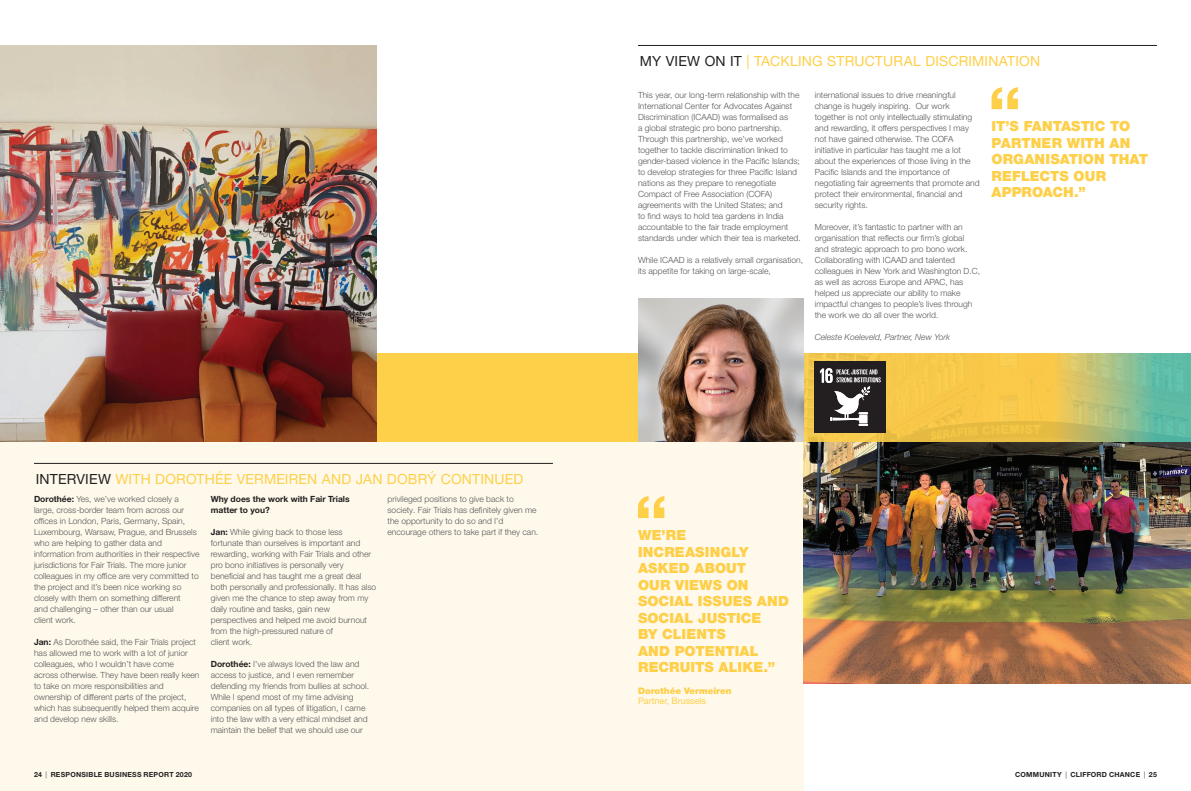
<style>
.page{position:relative;width:1191px;height:791px;background:#fff}
.page>*{position:absolute;margin:0;border:0;box-sizing:border-box;transform-origin:0 0}
._12_Quote_Body{font:900 14px/16.5px "Helvetica Neue LT Pro";letter-spacing:.01em;color:#fecf48}
._0_Large_Questions_L{font:14px "Helvetica Neue LT Pro";letter-spacing:.015em;color:#fecf48}
._13_Quote_Name{font:900 9px "Helvetica Neue LT Pro";color:#fecf48}
._14_Quote_Position{font:9px "Helvetica Neue LT Pro";color:#fecf48}
._4_Body_Copy{font:300 8.5px/11px "Helvetica Neue LT Pro";color:#57585a}
._4_Body_Copy-2{font:700 8.5px/11px "Helvetica Neue LT Pro";color:#231f20}
._4_Body_Copy-3{font:italic 300 8.5px "Helvetica Neue LT Pro";color:#57585a}
._16_Folio{font:700 7px "Helvetica Neue LT Pro";letter-spacing:.03em;color:#231f20}
.s1{color:#231f20}
.s2{font-weight:700;color:#231f20}
.s3{font-weight:300}
</style>
<div class="page">
<div style="left:0;top:441px;width:803px;height:350px;background:#fef9eb"></div>
<div style="left:0;top:353px;width:1191px;height:88px;background:#fecf48"></div>
<img style="left:803px;top:441px;width:388px;height:242px">
<svg style="left:803px;top:353px;width:388px;height:88px"></svg>
<div style="left:814px;top:361px;width:72px;height:72px;background:#231f20"></div>
<svg style="left:820px;top:368px;width:60px;height:58px"></svg>
<img style="left:0;top:45px;width:376px;height:396px">
<img style="left:638px;top:298px;width:165px;height:143px">
<hr style="left:638px;top:45px;width:519px;height:1px;background:#231f20">
<hr style="left:34px;top:463px;width:519px;height:1px;background:#231f20">
<svg style="left:638px;top:496px;width:26px;height:22px"></svg>
<svg style="left:991px;top:87px;width:27px;height:22px"></svg>
<p class="_0_Large_Questions_L" style="left:640px;top:53px;width:402px"><span class="s1">MY VIEW ON IT</span> | TACKLING STRUCTURAL DISCRIMINATION</p>
<p class="_0_Large_Questions_L" style="left:36px;top:471px;width:489px"><span class="s1">INTERVIEW</span> WITH DOROTHÉE VERMEIREN AND JAN DOBRÝ CONTINUED</p>
<p class="_4_Body_Copy" style="left:34px;top:493px;width:167px"><span class="s2">Dorothée:</span> Yes, we’ve worked closely a large, cross-border team from across our offices in London, Paris, Germany, Spain, Luxembourg, Warsaw, Prague, and Brussels who are helping to gather data and information from authorities in their respective jurisdictions for Fair Trials. The more junior colleagues in my office are very committed to the project and it’s been nice working so closely with them on something different<br>and challenging – other than our usual<br>client work.</p>
<p class="_4_Body_Copy" style="left:34px;top:636px;width:167px"><span class="s2">Jan:</span> As Dorothée said, the Fair Trials project has allowed me to work with a lot of junior colleagues, who I wouldn’t have come across otherwise. They have been really keen to take on more responsibilities and ownership of different parts of the project, which has subsequently helped them acquire and develop new skills.</p>
<p class="_4_Body_Copy-2" style="left:211px;top:493px;width:140px">Why does the work with Fair Trials matter to you?</p>
<p class="_4_Body_Copy" style="left:211px;top:526px;width:167px"><span class="s2">Jan:</span> While giving back to those less fortunate than ourselves is important and rewarding, working with Fair Trials and other pro bono initiatives is personally very beneficial and has taught me a great deal both personally and professionally. It has also given me the chance to step away from my daily routine and tasks, gain new perspectives and helped me avoid burnout from the high-pressured nature of<br>client work.</p>
<p class="_4_Body_Copy" style="left:211px;top:658px;width:160px"><span class="s2">Dorothée:</span> I’ve always loved the law and access to justice, and I even remember defending my friends from bullies at school.<br>While I spend most of my time advising companies on all types of litigation, I came into the law with a very ethical mindset and maintain the belief that we should use our</p>
<p class="_4_Body_Copy" style="left:387px;top:493px;width:152px">privileged positions to give back to society. Fair Trials has definitely given me the opportunity to do so and I’d encourage others to take part if they can.</p>
<p class="_4_Body_Copy" style="left:638px;top:89px;width:164px">This year, our long-term relationship with the International Center for Advocates Against Discrimination (ICAAD) was formalised as<br>a global strategic pro bono partnership.<br>Through this partnership, we’ve worked together to tackle discrimination linked to gender-based violence in the Pacific Islands; to develop strategies for three Pacific Island nations as they prepare to renegotiate Compact of Free Association (COFA) agreements with the United States; and<br>to find ways to hold tea gardens in India accountable to the fair trade employment standards under which their tea is marketed.</p>
<p class="_4_Body_Copy" style="left:638px;top:254px;width:166px">While ICAAD is a relatively small organisation, its appetite for taking on large-scale,</p>
<p class="_4_Body_Copy" style="left:814px;top:89px;width:166px">international issues to drive meaningful change is hugely inspiring. Our work together is not only intellectually stimulating and rewarding, it offers perspectives I may not have gained otherwise. The COFA initiative in particular has taught me a lot about the experiences of those living in the Pacific Islands and the importance of negotiating fair agreements that promote and protect their environmental, financial and security rights.</p>
<p class="_4_Body_Copy" style="left:814px;top:221px;width:167px">Moreover, it’s fantastic to partner with an organisation that reflects our firm’s global and strategic approach to pro bono work.<br>Collaborating with ICAAD and talented colleagues in New York and Washington D.C, as well as across Europe and APAC, has helped us appreciate our ability to make impactful changes to people’s lives through the work we do all over the world.</p>
<p class="_4_Body_Copy-3" style="left:814px;top:332px;width:137px">Celeste Koeleveld, Partner, New York</p>
<p class="_12_Quote_Body" style="left:991px;top:118px;width:158px">IT’S FANTASTIC TO<br>PARTNER WITH AN<br>ORGANISATION THAT<br>REFLECTS OUR<br>APPROACH.”</p>
<p class="_12_Quote_Body" style="left:638px;top:527px;width:152px">WE’RE<br>INCREASINGLY<br>ASKED ABOUT<br>OUR VIEWS ON<br>SOCIAL ISSUES AND<br>SOCIAL JUSTICE<br>BY CLIENTS<br>AND POTENTIAL<br>RECRUITS ALIKE.”</p>
<p class="_13_Quote_Name" style="left:638px;top:685px;width:95px">Dorothée Vermeiren</p>
<p class="_14_Quote_Position" style="left:638px;top:695px;width:70px">Partner, Brussels</p>
<p class="_16_Folio" style="left:34px;top:770px;width:160px">24 <span class="s3">|</span> RESPONSIBLE BUSINESS REPORT 2020</p>
<p class="_16_Folio" style="left:1015px;top:770px;width:143px">COMMUNITY <span class="s3">|</span> CLIFFORD CHANCE <span class="s3">|</span> 25</p>
</div>
